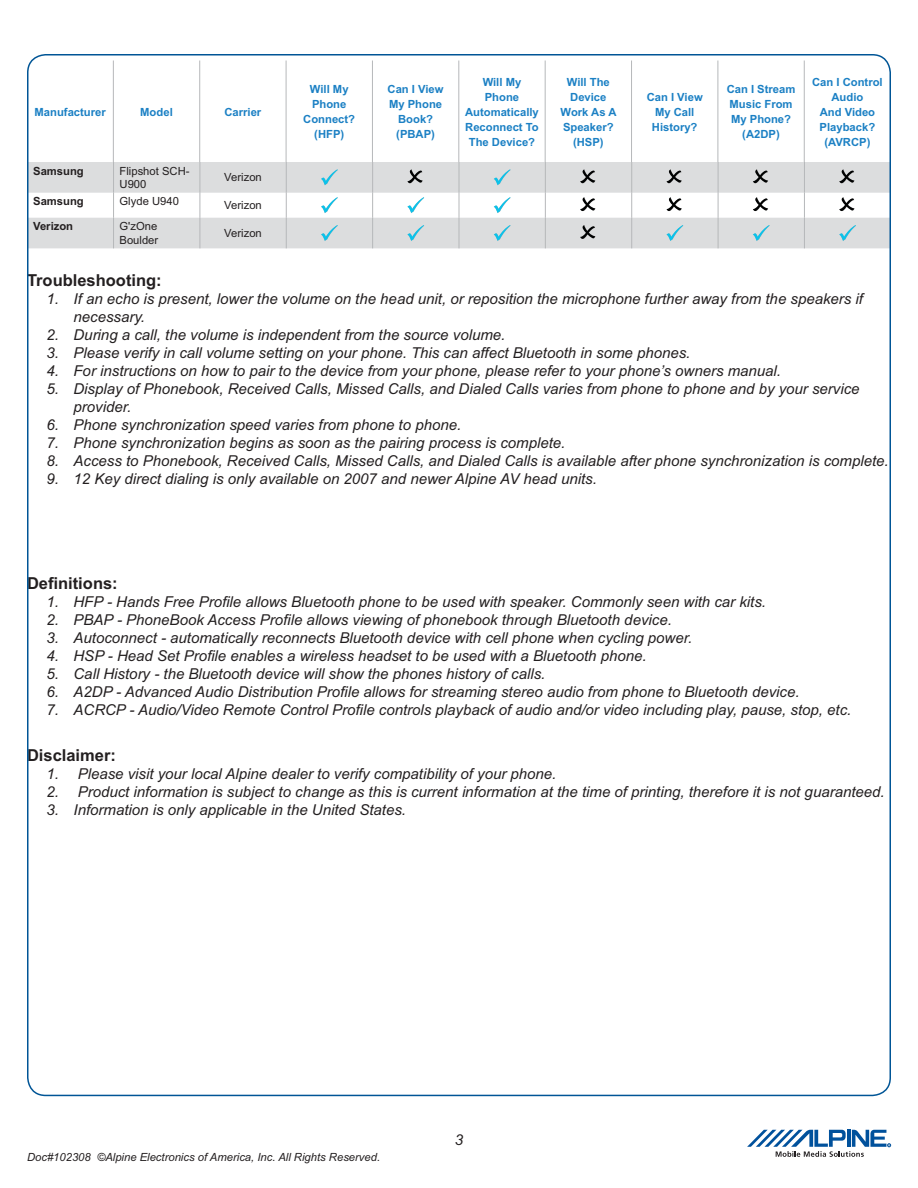
<style>
.page{position:relative;width:918px;height:1188px;background:#fff}
.page>*{position:absolute;margin:0;border:0;box-sizing:border-box;transform-origin:0 0}
.t1{font:700 16.5px "Arial";color:#231f20}
.t2{font:italic 15px/18px "Arial";color:#231f20}
.t3{font:700 11.25px/15px "Arial";color:#1b80c4;text-align:center}
.t4{font:italic 11.25px "Arial";color:#231f20}
.t5{font:11.25px/13.5px "Arial";color:#231f20}
.t6{font:700 11.25px "Arial";color:#231f20}
</style>
<div class="page">
<svg style="left:747px;top:1130px;width:144px;height:27px"></svg>
<svg style="left:27px;top:61px;width:864px;height:101px"></svg>
<hr style="left:113px;top:61px;width:1px;height:102px;background:#b6b8ba">
<hr style="left:199px;top:61px;width:1px;height:102px;background:#b6b8ba">
<hr style="left:286px;top:61px;width:1px;height:102px;background:#b6b8ba">
<hr style="left:372px;top:61px;width:1px;height:102px;background:#b6b8ba">
<hr style="left:459px;top:61px;width:1px;height:102px;background:#b6b8ba">
<hr style="left:545px;top:61px;width:1px;height:102px;background:#b6b8ba">
<hr style="left:631px;top:61px;width:1px;height:102px;background:#b6b8ba">
<hr style="left:718px;top:61px;width:1px;height:102px;background:#b6b8ba">
<hr style="left:804px;top:61px;width:1px;height:102px;background:#b6b8ba">
<svg style="left:114px;top:162px;width:774px;height:86px;fill:#dcddde"></svg>
<hr style="left:200px;top:162px;width:1px;height:31px;background:#b6b8ba">
<hr style="left:286px;top:162px;width:1px;height:31px;background:#b6b8ba">
<hr style="left:372px;top:162px;width:1px;height:31px;background:#b6b8ba">
<hr style="left:459px;top:162px;width:1px;height:31px;background:#b6b8ba">
<hr style="left:545px;top:162px;width:1px;height:31px;background:#b6b8ba">
<hr style="left:631px;top:162px;width:1px;height:31px;background:#b6b8ba">
<hr style="left:718px;top:162px;width:1px;height:31px;background:#b6b8ba">
<hr style="left:804px;top:162px;width:1px;height:31px;background:#b6b8ba">
<svg style="left:30px;top:162px;width:84px;height:86px"></svg>
<svg style="left:200px;top:193px;width:1px;height:25px"></svg>
<svg style="left:286px;top:193px;width:1px;height:25px"></svg>
<svg style="left:372px;top:193px;width:1px;height:25px"></svg>
<svg style="left:459px;top:193px;width:1px;height:25px"></svg>
<svg style="left:545px;top:193px;width:1px;height:25px"></svg>
<svg style="left:631px;top:193px;width:1px;height:25px"></svg>
<svg style="left:718px;top:193px;width:1px;height:25px"></svg>
<svg style="left:804px;top:193px;width:1px;height:25px"></svg>
<hr style="left:113px;top:218px;width:1px;height:30px;background:#b6b8ba">
<hr style="left:200px;top:218px;width:1px;height:30px;background:#b6b8ba">
<hr style="left:286px;top:218px;width:1px;height:30px;background:#b6b8ba">
<hr style="left:372px;top:218px;width:1px;height:30px;background:#b6b8ba">
<hr style="left:459px;top:218px;width:1px;height:30px;background:#b6b8ba">
<hr style="left:545px;top:218px;width:1px;height:30px;background:#b6b8ba">
<hr style="left:631px;top:218px;width:1px;height:30px;background:#b6b8ba">
<hr style="left:718px;top:218px;width:1px;height:30px;background:#b6b8ba">
<hr style="left:804px;top:218px;width:1px;height:30px;background:#b6b8ba">
<svg style="left:321px;top:169px;width:17px;height:16px"></svg>
<svg style="left:407px;top:169px;width:16px;height:14px"></svg>
<svg style="left:494px;top:169px;width:17px;height:16px"></svg>
<svg style="left:580px;top:169px;width:16px;height:14px"></svg>
<svg style="left:666px;top:169px;width:16px;height:14px"></svg>
<svg style="left:753px;top:169px;width:15px;height:14px"></svg>
<svg style="left:839px;top:169px;width:16px;height:14px"></svg>
<svg style="left:321px;top:197px;width:17px;height:16px"></svg>
<svg style="left:407px;top:197px;width:17px;height:16px"></svg>
<svg style="left:494px;top:197px;width:17px;height:16px"></svg>
<svg style="left:580px;top:197px;width:16px;height:14px"></svg>
<svg style="left:666px;top:197px;width:16px;height:14px"></svg>
<svg style="left:753px;top:197px;width:15px;height:14px"></svg>
<svg style="left:839px;top:197px;width:16px;height:14px"></svg>
<svg style="left:321px;top:225px;width:17px;height:16px"></svg>
<svg style="left:407px;top:225px;width:17px;height:16px"></svg>
<svg style="left:494px;top:225px;width:17px;height:16px"></svg>
<svg style="left:580px;top:225px;width:16px;height:14px"></svg>
<svg style="left:666px;top:225px;width:17px;height:16px"></svg>
<svg style="left:753px;top:225px;width:17px;height:16px"></svg>
<svg style="left:839px;top:225px;width:17px;height:16px"></svg>
<p class="t3" style="left:35px;top:105px;width:73px">Manufacturer</p>
<p class="t3" style="left:140px;top:105px;width:34px">Model</p>
<p class="t3" style="left:224px;top:105px;width:38px">Carrier</p>
<p class="t3" style="left:303px;top:83px;width:53px">Will My<br>Phone<br>Connect? (HFP)</p>
<p class="t3" style="left:388px;top:83px;width:58px">Can I View<br>My Phone<br>Book? (PBAP)</p>
<p class="t3" style="left:465px;top:75px;width:75px">Will My<br>Phone<br>Automatically<br>Reconnect To<br>The Device?</p>
<p class="t3" style="left:561px;top:75px;width:57px">Will The<br>Device<br>Work As A<br>Speaker? (HSP)</p>
<p class="t3" style="left:647px;top:90px;width:58px">Can I View<br>My Call<br>History?</p>
<p class="t3" style="left:727px;top:83px;width:70px">Can I Stream<br>Music From<br>My Phone? (A2DP)</p>
<p class="t3" style="left:812px;top:75px;width:72px">Can I Control<br>Audio<br>And Video<br>Playback? (AVRCP)</p>
<p class="t6" style="left:33px;top:167px;width:52px">Samsung</p>
<p class="t5" style="left:120px;top:165px;width:72px">Flipshot SCH-<br>U900</p>
<p class="t5" style="left:224px;top:172px;width:39px">Verizon</p>
<p class="t6" style="left:33px;top:197px;width:52px">Samsung</p>
<p class="t5" style="left:120px;top:196px;width:61px">Glyde U940</p>
<p class="t5" style="left:224px;top:200px;width:39px">Verizon</p>
<p class="t6" style="left:33px;top:222px;width:42px">Verizon</p>
<p class="t5" style="left:120px;top:221px;width:40px">G'zOne<br>Boulder</p>
<p class="t5" style="left:224px;top:228px;width:39px">Verizon</p>
<p class="t1" style="left:27px;top:274px;width:136px">Troubleshooting:</p>
<p class="t2" style="left:74px;top:291px;width:791px;text-indent:-27px">1. If an echo is present, lower the volume on the head unit, or reposition the microphone further away from the speakers if necessary.</p>
<p class="t2" style="left:47px;top:327px;width:460px">2. During a call, the volume is independent from the source volume.</p>
<p class="t2" style="left:47px;top:345px;width:645px">3. Please verify in call volume setting on your phone. This can affect Bluetooth in some phones.</p>
<p class="t2" style="left:47px;top:363px;width:736px">4. For instructions on how to pair to the device from your phone, please refer to your phone’s owners manual.</p>
<p class="t2" style="left:74px;top:381px;width:788px;text-indent:-27px">5. Display of Phonebook, Received Calls, Missed Calls, and Dialed Calls varies from phone to phone and by your service provider.</p>
<p class="t2" style="left:47px;top:417px;width:416px">6. Phone synchronization speed varies from phone to phone.</p>
<p class="t2" style="left:47px;top:435px;width:520px">7. Phone synchronization begins as soon as the pairing process is complete.</p>
<p class="t2" style="left:47px;top:453px;width:844px">8. Access to Phonebook, Received Calls, Missed Calls, and Dialed Calls is available after phone synchronization is complete.</p>
<p class="t2" style="left:47px;top:471px;width:552px">9. 12 Key direct dialing is only available on 2007 and newer Alpine AV head units.</p>
<p class="t1" style="left:27px;top:578px;width:92px">Definitions:</p>
<p class="t2" style="left:47px;top:595px;width:721px">1. HFP - Hands Free Profile allows Bluetooth phone to be used with speaker. Commonly seen with car kits.</p>
<p class="t2" style="left:47px;top:613px;width:627px">2. PBAP - PhoneBook Access Profile allows viewing of phonebook through Bluetooth device.</p>
<p class="t2" style="left:47px;top:631px;width:647px">3. Autoconnect - automatically reconnects Bluetooth device with cell phone when cycling power.</p>
<p class="t2" style="left:47px;top:649px;width:602px">4. HSP - Head Set Profile enables a wireless headset to be used with a Bluetooth phone.</p>
<p class="t2" style="left:47px;top:667px;width:500px">5. Call History - the Bluetooth device will show the phones history of calls.</p>
<p class="t2" style="left:47px;top:685px;width:755px">6. A2DP - Advanced Audio Distribution Profile allows for streaming stereo audio from phone to Bluetooth device.</p>
<p class="t2" style="left:47px;top:703px;width:806px">7. ACRCP - Audio/Video Remote Control Profile controls playback of audio and/or video including play, pause, stop, etc.</p>
<p class="t1" style="left:27px;top:749px;width:90px">Disclaimer:</p>
<p class="t2" style="left:47px;top:766px;width:511px">1. Please visit your local Alpine dealer to verify compatibility of your phone.</p>
<p class="t2" style="left:47px;top:784px;width:840px">2. Product information is subject to change as this is current information at the time of printing, therefore it is not guaranteed.</p>
<p class="t2" style="left:47px;top:802px;width:361px">3. Information is only applicable in the United States.</p>
<p class="t4" style="left:27px;top:1153px;width:355px">Doc#102308 ©Alpine Electronics of America, Inc. All Rights Reserved.</p>
<p class="t2" style="left:455px;top:1132px;width:10px">3</p>
</div>
